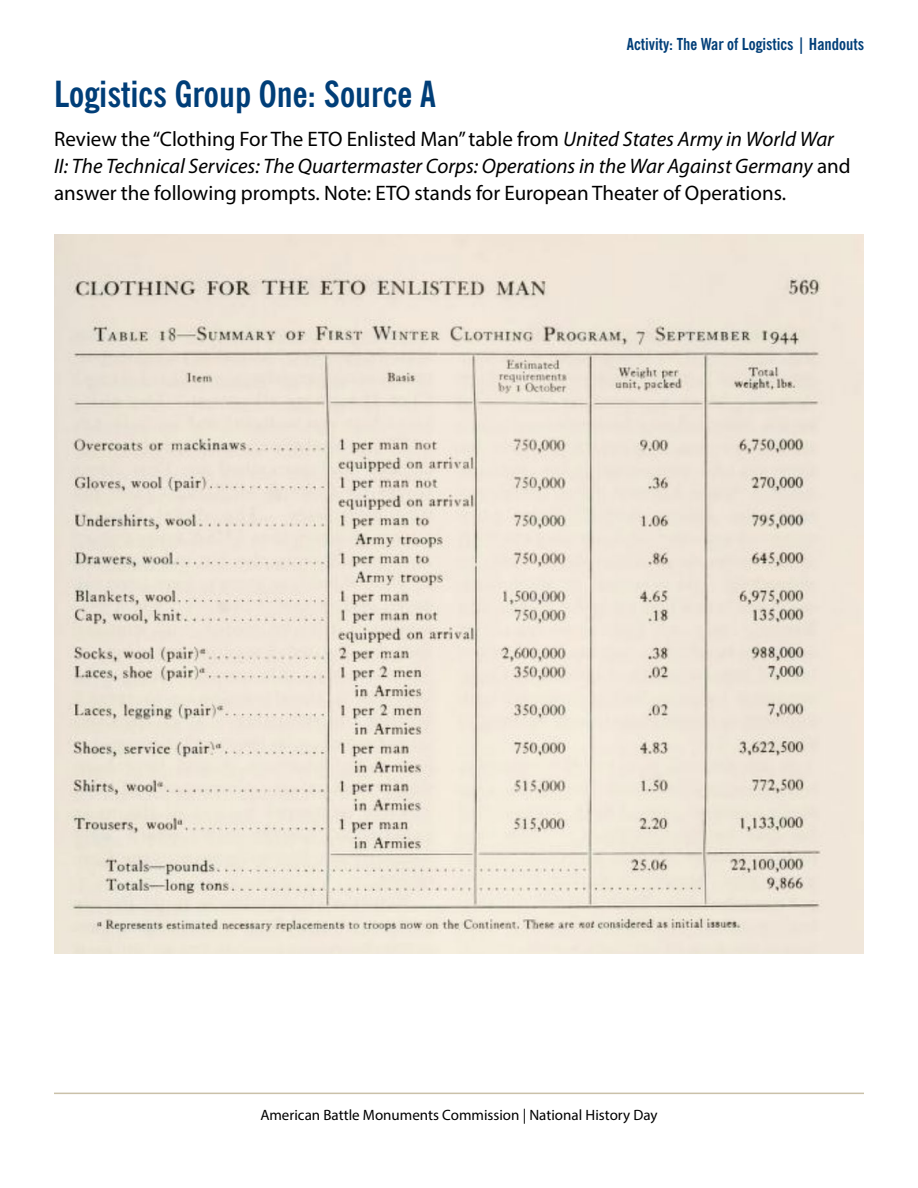
<style>
.page{position:relative;width:918px;height:1188px;background:#fff}
.page>*{position:absolute;margin:0;border:0;box-sizing:border-box;transform-origin:0 0}
.t1{font:700 condensed 36px "News Gothic BT";color:#003e78}
.t2{font:21px/27px "Myriad Pro";color:#000}
.t3{font:700 condensed 16.5px "News Gothic BT";color:#003e78}
.t4{font:15px "Myriad Pro";color:#000}
.s1{font-style:italic}
</style>
<div class="page">
<hr style="left:54px;top:1093px;width:810px;height:1px;background:#cac1a9">
<img style="left:54px;top:235px;width:810px;height:718px">
<p class="t3" style="left:627px;top:34px;width:239px">Activity: The War of Logistics | Handouts</p>
<h1 class="t1" style="left:54px;top:72px;width:383px">Logistics Group One: Source A</h1>
<p class="t2" style="left:54px;top:125px;width:798px">Review the “Clothing For The ETO Enlisted Man” table from <span class="s1">United States Army in World War<br>II: The Technical Services: The Quartermaster Corps: Operations in the War Against Germany</span> and answer the following prompts. Note: ETO stands for European Theater of Operations.</p>
<p class="t4" style="left:260px;top:1105px;width:399px">American Battle Monuments Commission | National History Day</p>
</div>
